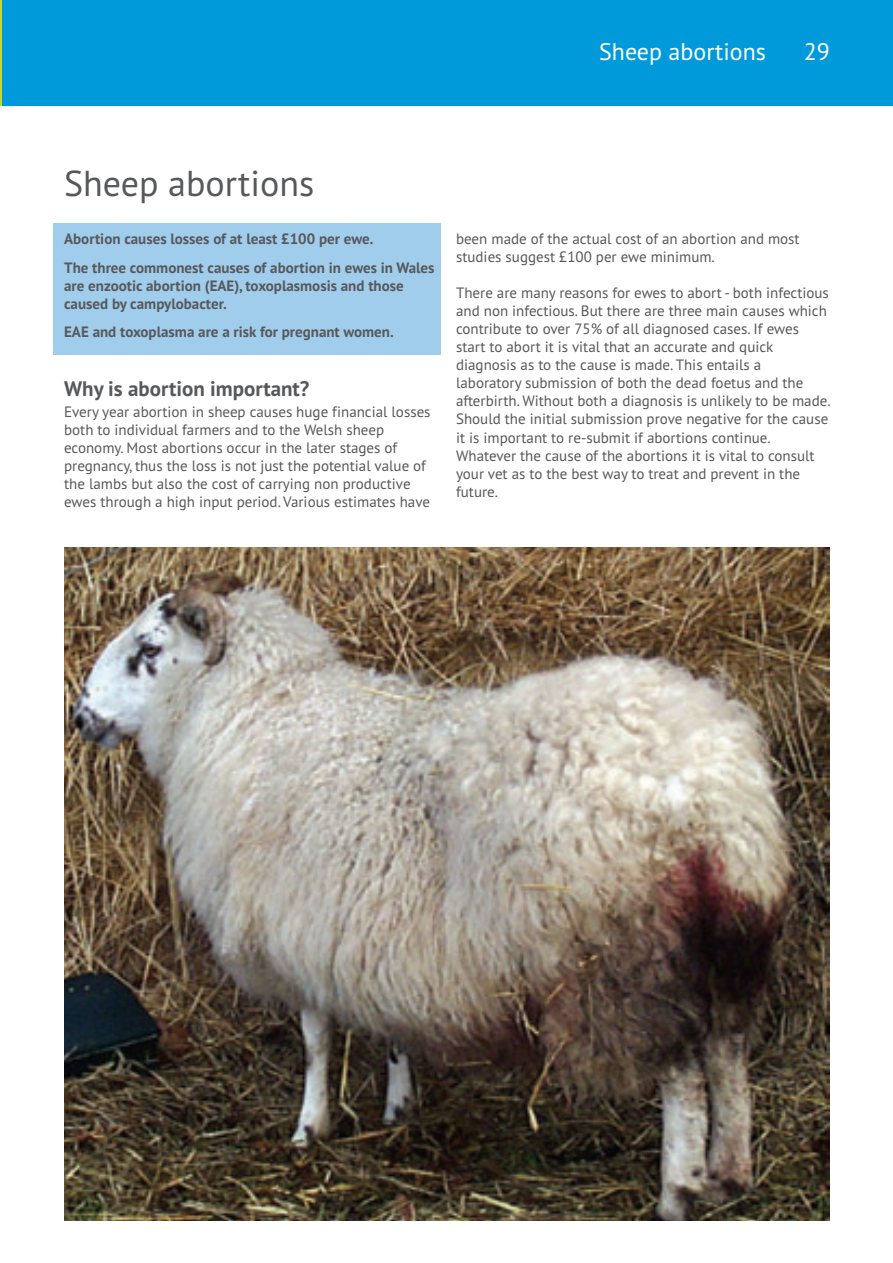
<style>
.page{position:relative;width:893px;height:1263px;background:#fff}
.page>*{position:absolute;margin:0;border:0;box-sizing:border-box;transform-origin:0 0}
.t1{font:36px "PT Sans";color:#57585a}
.t2{font:24px "PT Sans";color:#fff}
.t3{font:700 21px "PT Sans";color:#57585a}
.t4{font:15px/18px "PT Sans";color:#57585a}
.t5{font:700 15px/28.5px "PT Sans";color:#57585a}
</style>
<div class="page">
<div style="left:1px;top:0;width:891px;height:105px;background:#009ada"></div>
<hr style="left:0;top:0;width:2px;height:105px;background:#c4d82d">
<div style="left:53px;top:223px;width:387px;height:131px;background:#a1cded"></div>
<img style="left:64px;top:548px;width:765px;height:671px">
<h2 class="t2" style="left:599px;top:36px;width:168px">Sheep abortions</h2>
<h2 class="t2" style="left:803px;top:36px;width:28px">29</h2>
<h1 class="t1" style="left:64px;top:160px;width:251px">Sheep abortions</h1>
<p class="t5" style="left:64px;top:224px;width:372px">Abortion causes losses of at least £100 per ewe.<br>The three commonest causes of abortion in ewes in Wales</p>
<p class="t5" style="left:64px;top:276px;width:341px;line-height:18px">are enzootic abortion (EAE), toxoplasmosis and those caused by campylobacter.</p>
<p class="t5" style="left:64px;top:317px;width:331px">EAE and toxoplasma are a risk for pregnant women.</p>
<h3 class="t3" style="left:64px;top:374px;width:247px">Why is abortion important?</h3>
<p class="t4" style="left:64px;top:402px;width:368px">Every year abortion in sheep causes huge financial losses both to individual farmers and to the Welsh sheep economy. Most abortions occur in the later stages of pregnancy, thus the loss is not just the potential value of the lambs but also the cost of carrying non productive ewes through a high input period. Various estimates have</p>
<p class="t4" style="left:456px;top:230px;width:345px">been made of the actual cost of an abortion and most studies suggest £100 per ewe minimum.</p>
<p class="t4" style="left:456px;top:284px;width:376px">There are many reasons for ewes to abort - both infectious and non infectious. But there are three main causes which contribute to over 75% of all diagnosed cases. If ewes start to abort it is vital that an accurate and quick diagnosis as to the cause is made. This entails a<br>laboratory submission of both the dead foetus and the afterbirth. Without both a diagnosis is unlikely to be made.<br>Should the initial submission prove negative for the cause it is important to re-submit if abortions continue.<br>Whatever the cause of the abortions it is vital to consult your vet as to the best way to treat and prevent in the future.</p>
</div>
